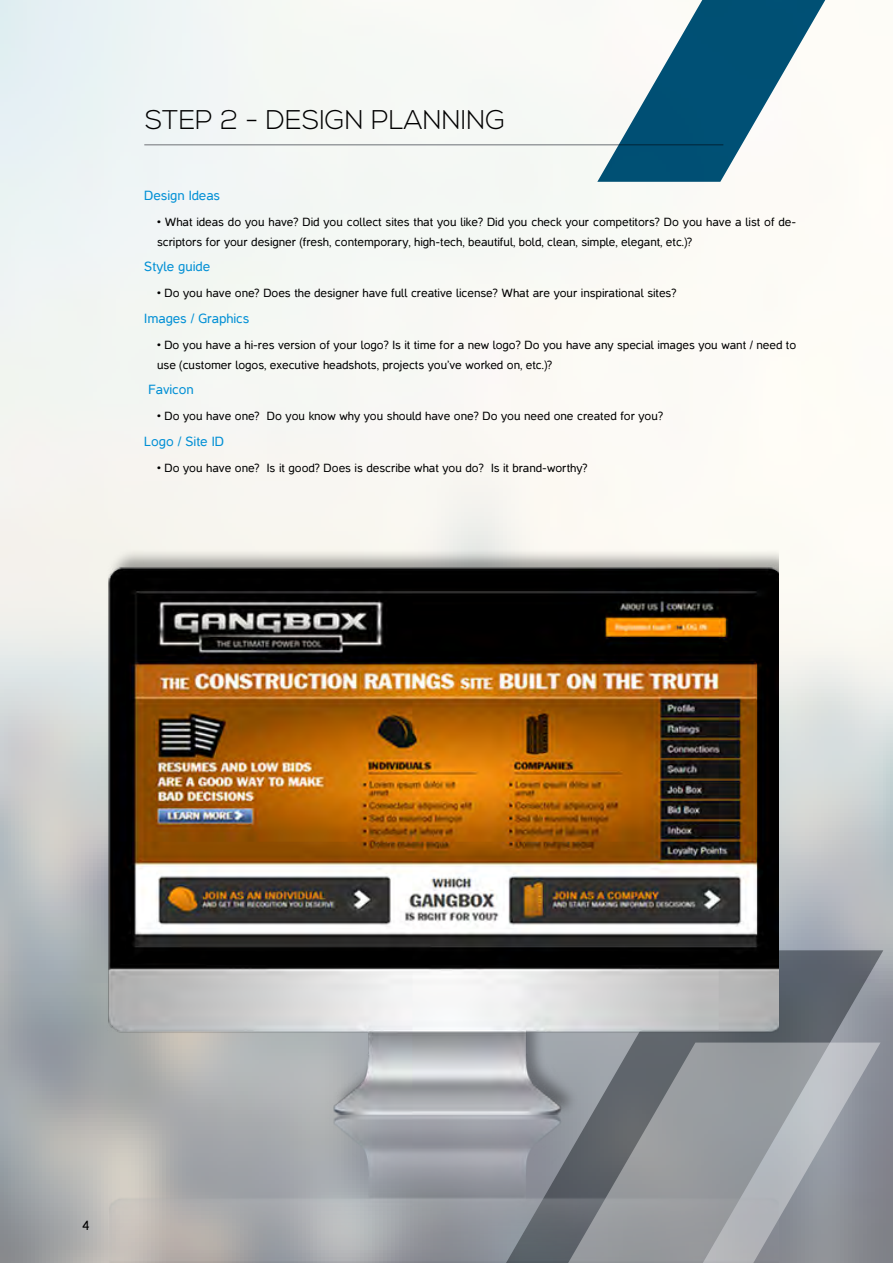
<style>
.page{position:relative;width:893px;height:1263px;background:#fff}
.page>*{position:absolute;margin:0;border:0;box-sizing:border-box;transform-origin:0 0}
.t1{font:300 27px "Nexa";color:#000}
.t2{font:13.5px "Casper";color:#008fd5}
.t3{font:13.5px "Casper";color:#000}
.t4{font:12px/19.5px "Casper";color:#000}
</style>
<div class="page">
<img style="left:0;top:0;width:893px;height:1263px">
<svg style="left:778px;top:950px;width:105px;height:313px;background:#6b717a"></svg>
<svg style="left:778px;top:1042px;width:102px;height:221px;background:#9b9fa6"></svg>
<img style="left:106px;top:536px;width:672px;height:727px">
<hr style="left:144px;top:144px;width:579px;height:1px;background:#999da0">
<svg style="left:597px;top:0;width:236px;height:182px"></svg>
<h1 class="t1" style="left:145px;top:104px;width:362px">STEP 2 - DESIGN PLANNING</h1>
<p class="t2" style="left:144px;top:188px;width:77px">Design Ideas</p>
<p class="t4" style="left:157px;top:212px;width:641px">• What ideas do you have? Did you collect sites that you like? Did you check your competitors? Do you have a list of de&shy;scriptors for your designer (fresh, contemporary, high-tech, beautiful, bold, clean, simple, elegant, etc.)?</p>
<p class="t2" style="left:144px;top:259px;width:67px">Style guide</p>
<p class="t4" style="left:157px;top:283px;width:521px">• Do you have one? Does the designer have full creative license? What are your inspirational sites?</p>
<p class="t2" style="left:144px;top:311px;width:107px">Images / Graphics</p>
<p class="t4" style="left:157px;top:335px;width:641px">• Do you have a hi-res version of your logo? Is it time for a new logo? Do you have any special images you want / need to use (customer logos, executive headshots, projects you’ve worked on, etc.)?</p>
<p class="t2" style="left:149px;top:382px;width:47px">Favicon</p>
<p class="t4" style="left:157px;top:406px;width:507px">• Do you have one? Do you know why you should have one? Do you need one created for you?</p>
<p class="t2" style="left:144px;top:434px;width:81px">Logo / Site ID</p>
<p class="t4" style="left:157px;top:458px;width:432px">• Do you have one? Is it good? Does is describe what you do? Is it brand-worthy?</p>
<p class="t3" style="left:82px;top:1218px;width:8px">4</p>
</div>
